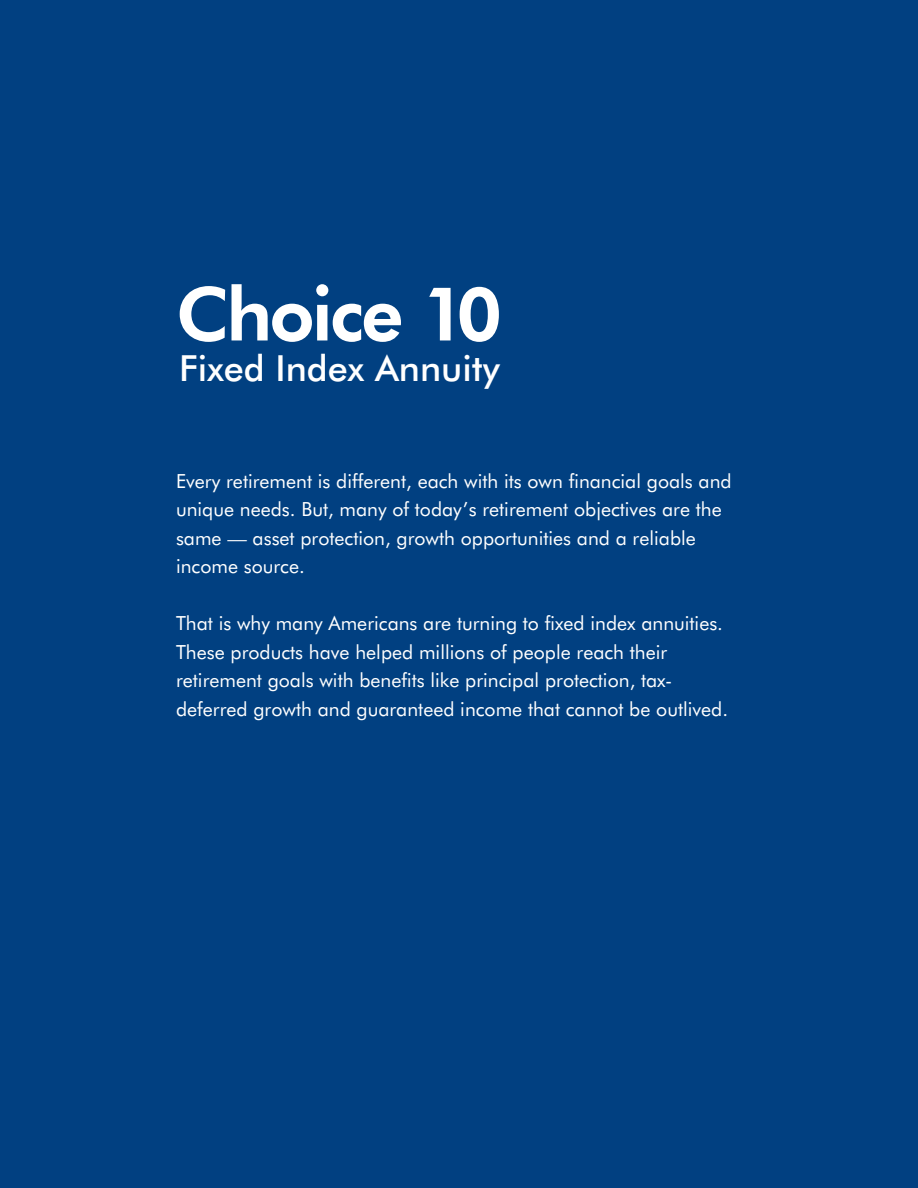
<style>
.page{position:relative;width:918px;height:1188px;background:#014081}
.page>*{position:absolute;margin:0;border:0;box-sizing:border-box;transform-origin:0 0}
.t1{font:800 74.4px "Futura BT";letter-spacing:-.04em;color:#fff}
.t2{font:500 36px "Futura BT";color:#fff}
.t3{font:19.5px/28.5px "Futura BT";color:#fff}
</style>
<div class="page">
<p class="t1" style="left:176px;top:269px;width:327px">Choice 10</p>
<p class="t2" style="left:179px;top:347px;width:322px">Fixed Index Annuity</p>
<p class="t3" style="left:176px;top:467px;width:557px">Every retirement is different, each with its own financial goals and unique needs. But, many of today’s retirement objectives are the same — asset protection, growth opportunities and a reliable income source.</p>
<p class="t3" style="left:176px;top:609px;width:554px">That is why many Americans are turning to fixed index annuities.<br>These products have helped millions of people reach their retirement goals with benefits like principal protection, tax&shy;deferred growth and guaranteed income that cannot be outlived.</p>
</div>
